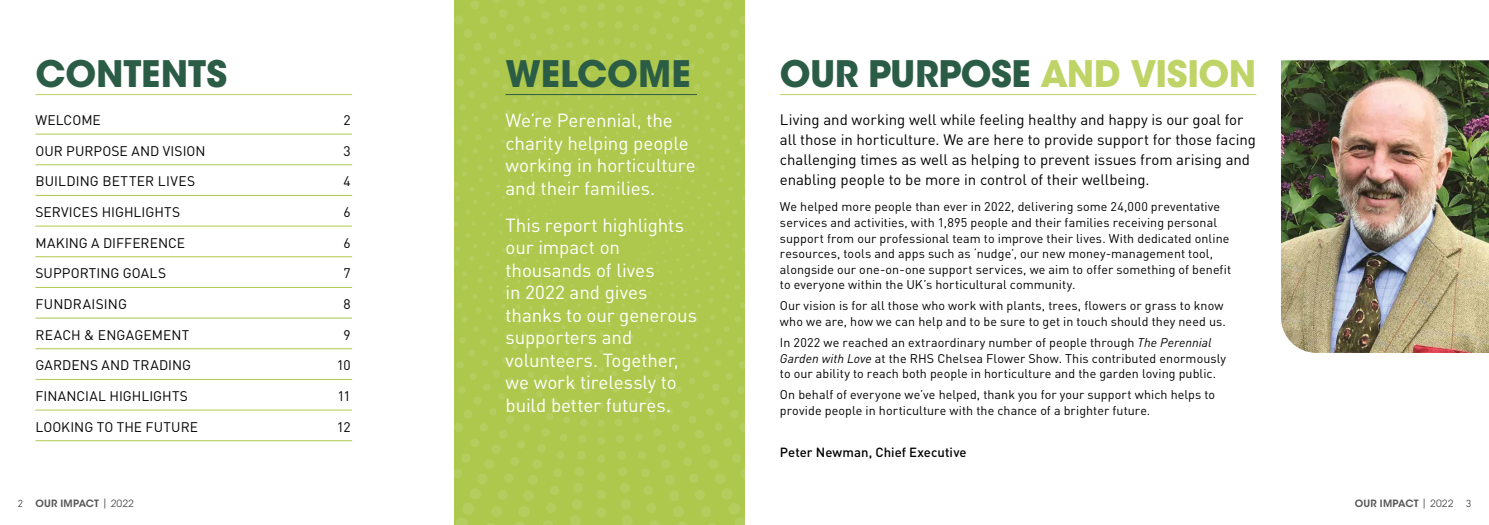
<style>
.page{position:relative;width:1489px;height:525px;background:#fff}
.page>*{position:absolute;margin:0;border:0;box-sizing:border-box;transform-origin:0 0}
.t1{font:700 36.25px "ITC Avant Garde Std";letter-spacing:-.01em;color:#2b5c45}
.t2{font:18.75px/22.5px "DIN Pro";letter-spacing:-.005em;color:#fff}
.t3{font:15px/20px "DIN Pro";letter-spacing:-.005em;color:#000}
.t4{font:13.75px "DIN Pro";letter-spacing:.005em;color:#000}
.t5{font:500 13.12px "DIN Pro";letter-spacing:.005em;color:#000}
.t6{font:12.5px/15.6px "DIN Pro";letter-spacing:.005em;color:#000}
.t7{font:600 10px "ITC Avant Garde Std";letter-spacing:.02em;color:#575756}
.t8{font:300 10px "DIN Pro";color:#000}
.s1{color:#bed466}
.s2{font-style:italic}
.s3{font-weight:400}
</style>
<div class="page">
<svg style="left:454px;top:0;width:290px;height:524px;fill:#aec84d"></svg>
<hr style="left:35px;top:94px;width:317px;height:1px;background:#bed466">
<hr style="left:35px;top:134px;width:317px;height:1px;background:#aec84d">
<hr style="left:35px;top:164px;width:317px;height:1px;background:#aec84d">
<hr style="left:35px;top:195px;width:317px;height:1px;background:#aec84d">
<hr style="left:35px;top:226px;width:317px;height:1px;background:#aec84d">
<hr style="left:35px;top:256px;width:317px;height:1px;background:#aec84d">
<hr style="left:35px;top:287px;width:317px;height:1px;background:#aec84d">
<hr style="left:35px;top:317px;width:317px;height:1px;background:#aec84d">
<hr style="left:35px;top:348px;width:317px;height:1px;background:#aec84d">
<hr style="left:35px;top:379px;width:317px;height:1px;background:#aec84d">
<hr style="left:35px;top:409px;width:317px;height:1px;background:#aec84d">
<hr style="left:35px;top:440px;width:317px;height:1px;background:#aec84d">
<hr style="left:505px;top:94px;width:192px;height:1px;background:#2b5c45">
<hr style="left:780px;top:94px;width:476px;height:1px;background:#bed466">
<img style="left:1281px;top:60px;width:207px;height:293px">
<h1 class="t1" style="left:35px;top:50px;width:193px">CONTENTS</h1>
<p class="t4" style="left:35px;top:109px;width:67px">WELCOME</p>
<p class="t4" style="left:343px;top:109px;width:9px">2</p>
<p class="t4" style="left:35px;top:140px;width:172px">OUR PURPOSE AND VISION</p>
<p class="t4" style="left:343px;top:140px;width:9px">3</p>
<p class="t4" style="left:36px;top:170px;width:161px">BUILDING BETTER LIVES</p>
<p class="t4" style="left:343px;top:170px;width:9px">4</p>
<p class="t4" style="left:35px;top:201px;width:146px">SERVICES HIGHLIGHTS</p>
<p class="t4" style="left:343px;top:201px;width:9px">6</p>
<p class="t4" style="left:35px;top:232px;width:151px">MAKING A DIFFERENCE</p>
<p class="t4" style="left:343px;top:232px;width:9px">6</p>
<p class="t4" style="left:35px;top:262px;width:132px">SUPPORTING GOALS</p>
<p class="t4" style="left:343px;top:262px;width:9px">7</p>
<p class="t4" style="left:36px;top:293px;width:93px">FUNDRAISING</p>
<p class="t4" style="left:343px;top:293px;width:9px">8</p>
<p class="t4" style="left:36px;top:323px;width:155px">REACH &amp; ENGAGEMENT</p>
<p class="t4" style="left:343px;top:323px;width:9px">9</p>
<p class="t4" style="left:35px;top:354px;width:157px">GARDENS AND TRADING</p>
<p class="t4" style="left:337px;top:354px;width:15px">10</p>
<p class="t4" style="left:35px;top:385px;width:154px">FINANCIAL HIGHLIGHTS</p>
<p class="t4" style="left:337px;top:385px;width:15px">11</p>
<p class="t4" style="left:35px;top:415px;width:164px">LOOKING TO THE FUTURE</p>
<p class="t4" style="left:337px;top:415px;width:15px">12</p>
<h1 class="t1" style="left:505px;top:50px;width:187px">WELCOME</h1>
<h2 class="t2" style="left:505px;top:107px;width:192px">We’re Perennial, the charity helping people working in horticulture and their families.</h2>
<h2 class="t2" style="left:505px;top:212px;width:193px">This report highlights our impact on thousands of lives<br>in 2022 and gives thanks to our generous supporters and volunteers. Together, we work tirelessly to build better futures.</h2>
<h1 class="t1" style="left:780px;top:50px;width:478px">OUR PURPOSE <span class="s1">AND VISION</span></h1>
<p class="t3" style="left:780px;top:108px;width:477px">Living and working well while feeling healthy and happy is our goal for all those in horticulture. We are here to provide support for those facing challenging times as well as helping to prevent issues from arising and enabling people to be more in control of their wellbeing.</p>
<p class="t6" style="left:780px;top:197px;width:452px">We helped more people than ever in 2022, delivering some 24,000 preventative services and activities, with 1,895 people and their families receiving personal support from our professional team to improve their lives. With dedicated online resources, tools and apps such as ‘nudge’, our new money-management tool, alongside our one-on-one support services, we aim to offer something of benefit to everyone within the UK’s horticultural community.</p>
<p class="t6" style="left:780px;top:297px;width:447px">Our vision is for all those who work with plants, trees, flowers or grass to know who we are, how we can help and to be sure to get in touch should they need us.</p>
<p class="t6" style="left:780px;top:333px;width:447px">In 2022 we reached an extraordinary number of people through <span class="s2">The Perennial<br>Garden with Love</span> at the RHS Chelsea Flower Show. This contributed enormously to our ability to reach both people in horticulture and the garden loving public.</p>
<p class="t6" style="left:780px;top:385px;width:437px">On behalf of everyone we’ve helped, thank you for your support which helps to provide people in horticulture with the chance of a brighter future.</p>
<p class="t5" style="left:780px;top:442px;width:188px">Peter Newman, Chief Executive</p>
<p class="t8" style="left:18px;top:495px;width:7px">2</p>
<p class="t7" style="left:35px;top:497px;width:100px">OUR IMPACT <span class="s3">| 2022</span></p>
<p class="t7" style="left:1354px;top:497px;width:100px">OUR IMPACT <span class="s3">| 2022</span></p>
<p class="t8" style="left:1465px;top:495px;width:7px">3</p>
</div>
